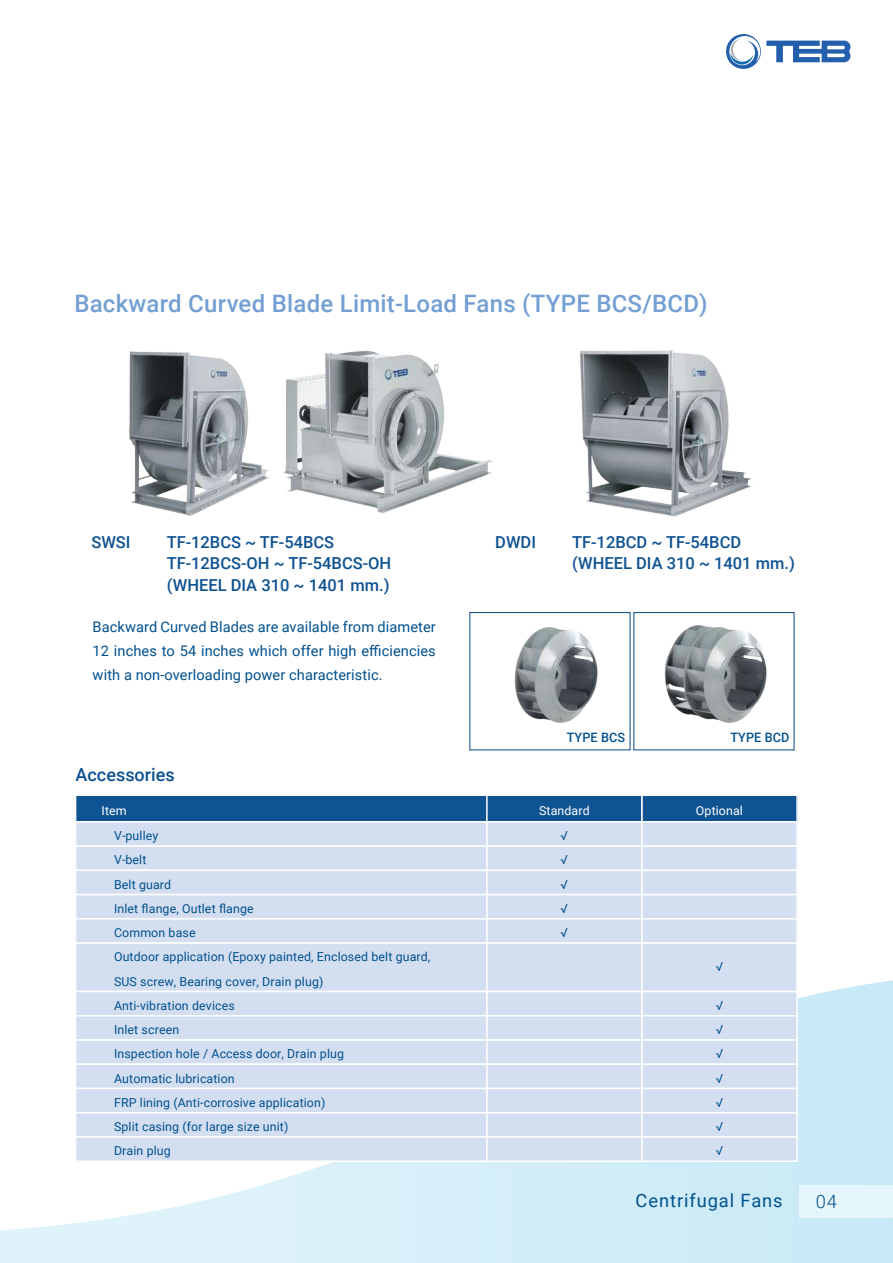
<style>
.page{position:relative;width:893px;height:1263px;background:#fff}
.page>*{position:absolute;margin:0;border:0;box-sizing:border-box;transform-origin:0 0}
.t1{font:500 24px "Roboto";letter-spacing:.01em;color:#749fd3}
.t2{font:18.3px "Roboto";letter-spacing:.05em;color:#01508e}
.t3{font:300 18.3px "Roboto";color:#01508e}
.t4{font:500 18px "Roboto";color:#0e5291}
.t5{font:500 16.5px/21.3px "Roboto";color:#0e5291}
.t6{font:14.7px/24px "Roboto";letter-spacing:.005em;color:#01508e;text-align:justify}
.t7{font:500 12.9px "Roboto";letter-spacing:.01em;color:#02518e}
.t8{font:12.3px/24.3px "Roboto";letter-spacing:.01em;color:#01508e}
.t9{font:12.3px "Roboto";letter-spacing:.01em;color:#fff}
.t10{font:12.3px/24.3px "Roboto";color:#02518e;text-align:justify}
</style>
<div class="page">
<svg style="left:0;top:980px;width:893px;height:283px"></svg>
<img style="left:283px;top:350px;width:210px;height:163px">
<img style="left:129px;top:351px;width:140px;height:165px">
<img style="left:580px;top:350px;width:171px;height:167px">
<img style="left:676px;top:612px;width:119px;height:130px">
<img style="left:469px;top:612px;width:207px;height:130px">
<div style="left:76px;top:795px;width:411px;height:27px;background:#0f5392"></div>
<div style="left:75px;top:794px;width:413px;height:29px;border:2px solid #fff"></div>
<div style="left:76px;top:822px;width:411px;height:24px;background:#d3dff1"></div>
<div style="left:75px;top:821px;width:413px;height:26px;border:2px solid #fff"></div>
<div style="left:76px;top:846px;width:411px;height:24px;background:#d3dff1"></div>
<div style="left:75px;top:845px;width:413px;height:26px;border:2px solid #fff"></div>
<div style="left:76px;top:1016px;width:411px;height:24px;background:#d3dff1"></div>
<div style="left:76px;top:1040px;width:411px;height:24px;background:#d3dff1"></div>
<div style="left:75px;top:1039px;width:413px;height:26px;border:2px solid #fff"></div>
<div style="left:76px;top:1064px;width:411px;height:24px;background:#d3dff1"></div>
<div style="left:75px;top:1063px;width:413px;height:26px;border:2px solid #fff"></div>
<div style="left:76px;top:1113px;width:411px;height:24px;background:#d3dff1"></div>
<div style="left:487px;top:795px;width:155px;height:27px;background:#0f5392"></div>
<div style="left:486px;top:794px;width:157px;height:29px;border:2px solid #fff"></div>
<div style="left:487px;top:822px;width:155px;height:24px;background:#d3dff1"></div>
<div style="left:486px;top:821px;width:157px;height:26px;border:2px solid #fff"></div>
<div style="left:487px;top:846px;width:155px;height:24px;background:#d3dff1"></div>
<div style="left:486px;top:845px;width:157px;height:26px;border:2px solid #fff"></div>
<div style="left:487px;top:1016px;width:155px;height:24px;background:#d3dff1"></div>
<div style="left:486px;top:1015px;width:157px;height:26px;border:2px solid #fff"></div>
<div style="left:487px;top:1040px;width:155px;height:24px;background:#d3dff1"></div>
<div style="left:486px;top:1039px;width:157px;height:26px;border:2px solid #fff"></div>
<div style="left:487px;top:1064px;width:155px;height:24px;background:#d3dff1"></div>
<div style="left:486px;top:1063px;width:157px;height:26px;border:2px solid #fff"></div>
<div style="left:487px;top:1113px;width:155px;height:24px;background:#d3dff1"></div>
<div style="left:486px;top:1112px;width:157px;height:26px;border:2px solid #fff"></div>
<div style="left:642px;top:795px;width:155px;height:27px;background:#0f5392"></div>
<div style="left:641px;top:794px;width:157px;height:29px;border:2px solid #fff"></div>
<div style="left:642px;top:822px;width:155px;height:24px;background:#d3dff1"></div>
<div style="left:641px;top:821px;width:157px;height:26px;border:2px solid #fff"></div>
<div style="left:642px;top:846px;width:155px;height:24px;background:#d3dff1"></div>
<div style="left:641px;top:845px;width:157px;height:26px;border:2px solid #fff"></div>
<svg style="left:74px;top:869px;width:725px;height:148px;background:#d6e1f1"></svg>
<div style="left:642px;top:1016px;width:155px;height:24px;background:#d3dff1"></div>
<div style="left:641px;top:1015px;width:157px;height:26px;border:2px solid #fff"></div>
<div style="left:642px;top:1040px;width:155px;height:24px;background:#d3dff1"></div>
<div style="left:641px;top:1039px;width:157px;height:26px;border:2px solid #fff"></div>
<div style="left:642px;top:1064px;width:155px;height:24px;background:#d3dff1"></div>
<div style="left:641px;top:1063px;width:157px;height:26px;border:2px solid #fff"></div>
<svg style="left:74px;top:1087px;width:725px;height:27px;background:#d8e2f2"></svg>
<div style="left:642px;top:1113px;width:155px;height:24px;background:#d3dff1"></div>
<div style="left:641px;top:1112px;width:157px;height:26px;border:2px solid #fff"></div>
<svg style="left:74px;top:1135px;width:725px;height:28px;background:#d8e3f2"></svg>
<svg style="left:726px;top:34px;width:124px;height:35px"></svg>
<div style="left:799px;top:1185px;width:94px;height:33px;background:#e4f5fb"></div>
<h1 class="t1" style="left:74px;top:286px;width:635px">Backward Curved Blade Limit-Load Fans (TYPE BCS/BCD)</h1>
<h3 class="t5" style="left:91px;top:531px;width:41px">SWSI</h3>
<h3 class="t5" style="left:167px;top:531px;width:169px">TF-12BCS ~ TF-54BCS</h3>
<h3 class="t5" style="left:167px;top:574px;width:224px">(WHEEL DIA 310 ~ 1401 mm.)</h3>
<h3 class="t5" style="left:167px;top:552px;width:226px">TF-12BCS-OH ~ TF-54BCS-OH</h3>
<p class="t6" style="left:93px;top:614px;width:345px">Backward Curved Blades are available from diameter 12 inches to 54 inches which offer high efficiencies with a non-overloading power characteristic.</p>
<h3 class="t4" style="left:76px;top:762px;width:101px">Accessories</h3>
<p class="t9" style="left:102px;top:801px;width:27px">Item</p>
<p class="t8" style="left:114px;top:823px;width:46px">V-pulley</p>
<p class="t8" style="left:114px;top:847px;width:34px">V-belt</p>
<p class="t8" style="left:114px;top:872px;width:59px">Belt guard</p>
<p class="t8" style="left:114px;top:896px;width:141px">Inlet flange, Outlet flange<br>Common base</p>
<p class="t8" style="left:114px;top:944px;width:318px">Outdoor application (Epoxy painted, Enclosed belt guard,<br>SUS screw, Bearing cover, Drain plug)</p>
<p class="t8" style="left:114px;top:1017px;width:232px">Inlet screen<br>Inspection hole / Access door, Drain plug<br>Automatic lubrication</p>
<p class="t8" style="left:114px;top:993px;width:122px">Anti-vibration devices</p>
<p class="t8" style="left:114px;top:1090px;width:213px">FRP lining (Anti-corrosive application)<br>Split casing (for large size unit)<br>Drain plug</p>
<h3 class="t5" style="left:495px;top:531px;width:42px">DWDI</h3>
<h3 class="t5" style="left:572px;top:531px;width:224px">TF-12BCD ~ TF-54BCD (WHEEL DIA 310 ~ 1401 mm.)</h3>
<p class="t7" style="left:567px;top:728px;width:60px">TYPE BCS</p>
<p class="t7" style="left:730px;top:728px;width:61px">TYPE BCD</p>
<p class="t9" style="left:539px;top:801px;width:52px">Standard</p>
<p class="t9" style="left:696px;top:801px;width:48px">Optional</p>
<p class="t10" style="left:561px;top:823px;width:9px">√</p>
<p class="t10" style="left:561px;top:847px;width:9px">√</p>
<p class="t10" style="left:561px;top:872px;width:9px">√</p>
<p class="t10" style="left:561px;top:896px;width:9px">√ √</p>
<p class="t10" style="left:716px;top:954px;width:9px">√</p>
<p class="t10" style="left:716px;top:993px;width:9px">√</p>
<p class="t10" style="left:716px;top:1017px;width:9px">√ √ √</p>
<p class="t10" style="left:716px;top:1090px;width:9px">√ √ √</p>
<h2 class="t2" style="left:636px;top:1188px;width:148px">Centrifugal Fans</h2>
<h2 class="t3" style="left:816px;top:1188px;width:23px">04</h2>
</div>
